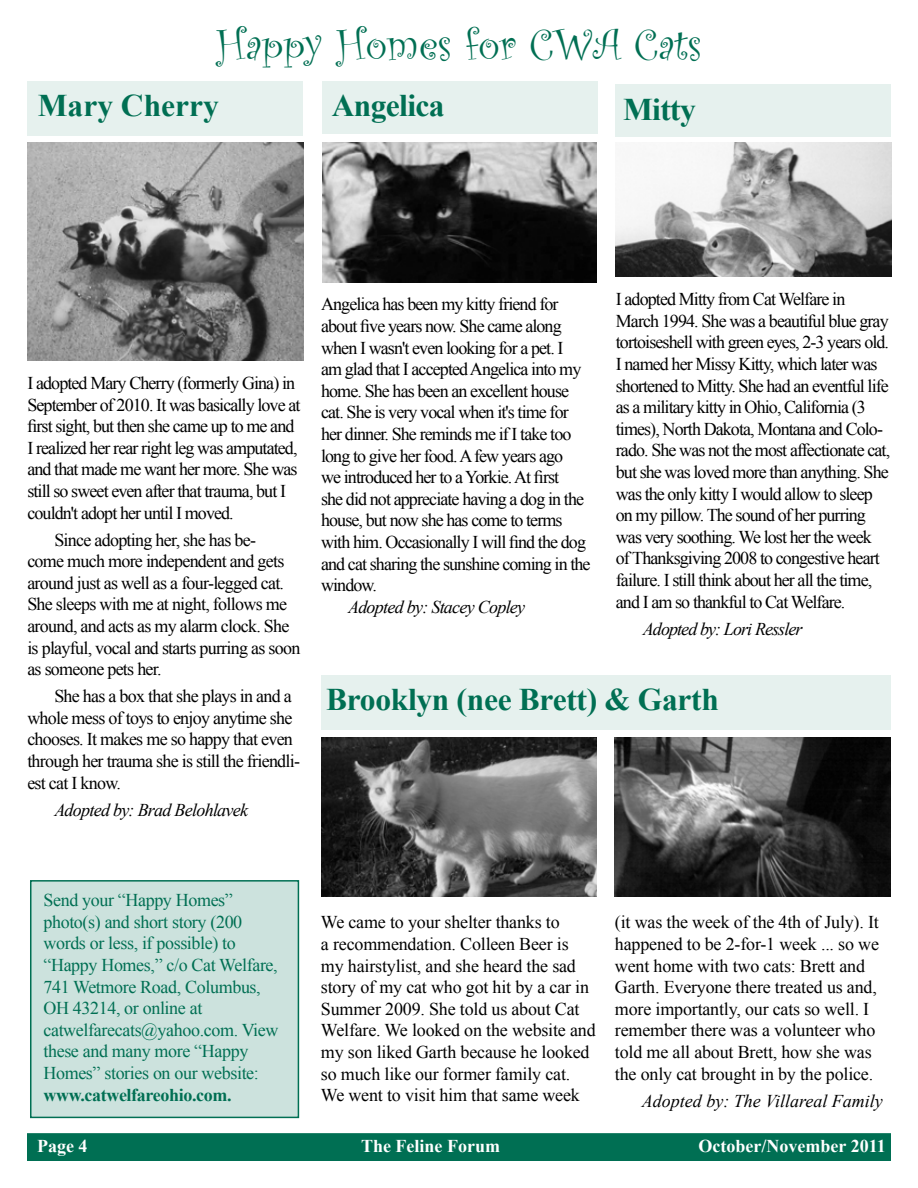
<style>
.page{position:relative;width:918px;height:1188px;background:#fff}
.page>*{position:absolute;margin:0;border:0;box-sizing:border-box;transform-origin:0 0}
.t1{font:45px "Curlz";color:#006f53}
.t2{font:700 31.5px "Times New Roman";letter-spacing:-.01em;color:#006f53}
.t3{font:18px/21.6px "Times New Roman";letter-spacing:-.05em;color:#000}
.t4{font:18px/21.6px "Times New Roman";letter-spacing:-.01em;color:#000}
.t5{font:18px/21.6px "Times New Roman";letter-spacing:-.02em;color:#006f53}
.t6{font:italic 18px "Times New Roman";letter-spacing:-.04em;color:#000}
.t7{font:700 18px "Times New Roman";color:#fff}
.t8{font:italic 18px "Times New Roman";color:#000}
.t9{font:700 18px "Times New Roman";letter-spacing:-.02em;color:#006f53}
</style>
<div class="page">
<div style="left:27px;top:1133px;width:864px;height:28px;background:#006f53;border:2px solid #006f53"></div>
<div style="left:615px;top:84px;width:276px;height:53px;background:#e6f1ee"></div>
<div style="left:322px;top:81px;width:276px;height:52px;background:#e6f1ee"></div>
<div style="left:321px;top:675px;width:570px;height:54px;background:#e6f1ee"></div>
<div style="left:27px;top:81px;width:275px;height:54px;background:#e6f1ee"></div>
<div style="left:30px;top:880px;width:269px;height:238px;background:#cce2dd;border:2px solid #006f53"></div>
<img style="left:614px;top:737px;width:276px;height:160px">
<img style="left:321px;top:737px;width:276px;height:160px">
<img style="left:616px;top:143px;width:276px;height:133px">
<img style="left:323px;top:143px;width:274px;height:139px">
<img style="left:27px;top:143px;width:276px;height:218px">
<h1 class="t1" style="left:216px;top:13px;width:487px">Happy Homes for CWA Cats</h1>
<h2 class="t2" style="left:332px;top:83px;width:114px">Angelica</h2>
<h2 class="t2" style="left:623px;top:87px;width:74px">Mitty</h2>
<h2 class="t2" style="left:38px;top:84px;width:183px">Mary Cherry</h2>
<p class="t3" style="left:27px;top:372px;width:275px">I adopted Mary Cherry (formerly Gina) in September of 2010. It was basically love at first sight, but then she came up to me and I realized her rear right leg was amputated, and that made me want her more. She was still so sweet even after that trauma, but I couldn't adopt her until I moved.</p>
<p class="t3" style="left:27px;top:528px;width:275px;text-indent:27px">Since adopting her, she has be-<br>come much more independent and gets around just as well as a four-legged cat.<br>She sleeps with me at night, follows me around, and acts as my alarm clock. She is playful, vocal and starts purring as soon as someone pets her.</p>
<p class="t3" style="left:27px;top:685px;width:274px;text-indent:27px">She has a box that she plays in and a whole mess of toys to enjoy anytime she chooses. It makes me so happy that even through her trauma she is still the friendli&shy;est cat I know.</p>
<p class="t6" style="left:54px;top:797px;width:195px">Adopted by: Brad Belohlavek</p>
<p class="t3" style="left:321px;top:293px;width:271px">Angelica has been my kitty friend for about five years now. She came along when I wasn't even looking for a pet. I<br>am glad that I accepted Angelica into my home. She has been an excellent house cat. She is very vocal when it's time for her dinner. She reminds me if I take too long to give her food. A few years ago<br>we introduced her to a Yorkie. At first<br>she did not appreciate having a dog in the house, but now she has come to terms with him. Occasionally I will find the dog and cat sharing the sunshine coming in the window.</p>
<p class="t6" style="left:348px;top:594px;width:179px">Adopted by: Stacey Copley</p>
<p class="t3" style="left:616px;top:288px;width:276px">I adopted Mitty from Cat Welfare in March 1994. She was a beautiful blue gray tortoiseshell with green eyes, 2-3 years old.<br>I named her Missy Kitty, which later was shortened to Mitty. She had an eventful life as a military kitty in Ohio, California (3 times), North Dakota, Montana and Colo&shy;rado. She was not the most affectionate cat, but she was loved more than anything. She was the only kitty I would allow to sleep on my pillow. The sound of her purring was very soothing. We lost her the week of Thanksgiving 2008 to congestive heart failure. I still think about her all the time, and I am so thankful to Cat Welfare.</p>
<p class="t6" style="left:643px;top:616px;width:161px">Adopted by: Lori Ressler</p>
<h2 class="t2" style="left:326px;top:678px;width:394px">Brooklyn (nee Brett) &amp; Garth</h2>
<p class="t5" style="left:43px;top:889px;width:237px">Send your “Happy Homes” photo(s) and short story (200 words or less, if possible) to “Happy Homes,” c/o Cat Welfare,<br>741 Wetmore Road, Columbus,<br>OH 43214, or online at catwelfarecats@yahoo.com. View these and many more “Happy<br>Homes” stories on our website:</p>
<p class="t9" style="left:43px;top:1082px;width:190px">www.catwelfareohio.com.</p>
<p class="t4" style="left:321px;top:911px;width:276px">We came to your shelter thanks to<br>a recommendation. Colleen Beer is my hairstylist, and she heard the sad story of my cat who got hit by a car in Summer 2009. She told us about Cat Welfare. We looked on the website and my son liked Garth because he looked so much like our former family cat.<br>We went to visit him that same week</p>
<p class="t4" style="left:615px;top:911px;width:266px">(it was the week of the 4th of July). It happened to be 2-for-1 week ... so we went home with two cats: Brett and Garth. Everyone there treated us and, more importantly, our cats so well. I remember there was a volunteer who told me all about Brett, how she was the only cat brought in by the police.</p>
<p class="t8" style="left:642px;top:1088px;width:242px">Adopted by: The Villareal Family</p>
<p class="t7" style="left:37px;top:1133px;width:52px">Page 4</p>
<p class="t7" style="left:361px;top:1133px;width:140px">The Feline Forum</p>
<p class="t7" style="left:699px;top:1133px;width:189px">October/November 2011</p>
</div>
